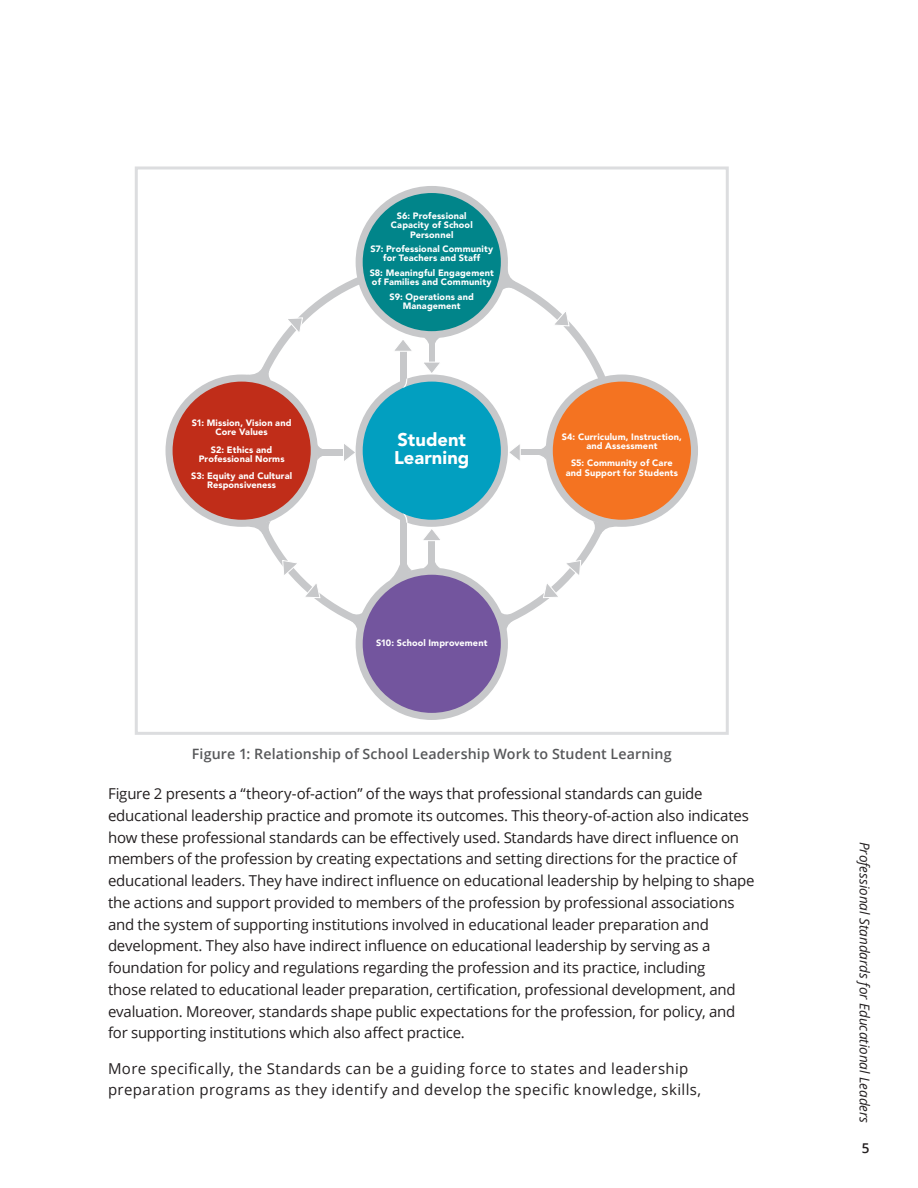
<style>
.page{position:relative;width:918px;height:1188px;background:#fff}
.page>*{position:absolute;margin:0;border:0;box-sizing:border-box;transform-origin:0 0}
.t1{font:900 18.3px/18.3px "Avenir LT Std";color:#fff}
.t2{font:15px/21.8px "Open Sans";letter-spacing:-.015em;color:#231f20}
.t3{font:15px/21.8px "Open Sans";letter-spacing:.025em;color:#231f20}
.t4{font:600 14.25px "Open Sans";letter-spacing:.01em;color:#57585a}
.t5{font:italic 13.5px "Open Sans";color:#231f20}
.t6{font:600 13.5px "Open Sans";color:#231f20}
.t7{font:900 9.15px/9.1px "Avenir LT Std";letter-spacing:.01em;color:#fff;text-align:center}
</style>
<div class="page">
<svg style="left:243px;top:262px;width:377px;height:359px"></svg>
<div style="left:400px;top:349px;width:6px;height:236px;background:#c7c8ca"></div>
<svg style="left:391px;top:337px;width:23px;height:16px"></svg>
<div style="left:302px;top:449px;width:44px;height:7px;background:#c7c8ca"></div>
<svg style="left:342px;top:441px;width:15px;height:22px"></svg>
<div style="left:518px;top:449px;width:42px;height:6px;background:#c7c8ca"></div>
<svg style="left:507px;top:441px;width:15px;height:22px"></svg>
<div style="left:166px;top:375px;width:152px;height:152px;background:#c7c8ca;border-radius:50%"></div>
<div style="left:546px;top:375px;width:152px;height:152px;background:#c7c8ca;border-radius:50%"></div>
<div style="left:356px;top:186px;width:152px;height:152px;background:#c7c8ca;border-radius:50%"></div>
<div style="left:356px;top:568px;width:152px;height:152px;background:#c7c8ca;border-radius:50%"></div>
<div style="left:356px;top:375px;width:152px;height:152px;background:#c7c8ca;border-radius:50%"></div>
<div style="left:173px;top:382px;width:138px;height:138px;background:#c02d19;border-radius:50%"></div>
<div style="left:363px;top:193px;width:138px;height:138px;background:#01858a;border-radius:50%"></div>
<div style="left:553px;top:382px;width:138px;height:138px;background:#f47321;border-radius:50%"></div>
<div style="left:363px;top:575px;width:138px;height:138px;background:#73559e;border-radius:50%"></div>
<div style="left:363px;top:382px;width:138px;height:138px;background:#029fc0;border-radius:50%"></div>
<svg style="left:285px;top:317px;width:19px;height:18px"></svg>
<svg style="left:552px;top:308px;width:18px;height:19px"></svg>
<svg style="left:282px;top:559px;width:39px;height:40px"></svg>
<svg style="left:542px;top:559px;width:40px;height:40px"></svg>
<svg style="left:390px;top:547px;width:22px;height:33px"></svg>
<svg style="left:538px;top:444px;width:9px;height:17px"></svg>
<svg style="left:317px;top:444px;width:8px;height:17px"></svg>
<svg style="left:247px;top:367px;width:24px;height:13px"></svg>
<svg style="left:503px;top:266px;width:12px;height:24px"></svg>
<svg style="left:500px;top:612px;width:13px;height:24px"></svg>
<svg style="left:350px;top:612px;width:13px;height:23px"></svg>
<svg style="left:593px;top:521px;width:24px;height:13px"></svg>
<svg style="left:247px;top:521px;width:24px;height:13px"></svg>
<svg style="left:403px;top:378px;width:5px;height:10px"></svg>
<svg style="left:403px;top:513px;width:5px;height:10px"></svg>
<div style="left:135px;top:166px;width:594px;height:569px;border:3px solid #dcdddf"></div>
<p class="t7" style="left:192px;top:419px;width:101px">S1: Mission, Vision and<br>Core Values</p>
<p class="t7" style="left:199px;top:446px;width:87px">S2: Ethics and<br>Professional Norms</p>
<p class="t7" style="left:191px;top:472px;width:103px">S3: Equity and Cultural<br>Responsiveness</p>
<p class="t7" style="left:391px;top:212px;width:83px">S6: Professional<br>Capacity of School<br>Personnel</p>
<p class="t7" style="left:370px;top:245px;width:124px">S7: Professional Community for Teachers and Staff</p>
<p class="t7" style="left:370px;top:269px;width:126px;text-align:left">S8: Meaningful Engagement of Families and Community</p>
<p class="t7" style="left:390px;top:293px;width:86px">S9: Operations and<br>Management</p>
<p class="t1" style="left:394px;top:432px;width:77px">Student<br>Learning</p>
<p class="t7" style="left:562px;top:433px;width:121px">S4: Curriculum, Instruction, and Assessment</p>
<p class="t7" style="left:566px;top:459px;width:114px">S5: Community of Care and Support for Students</p>
<p class="t7" style="left:376px;top:639px;width:113px">S10: School Improvement</p>
<p class="t4" style="left:192px;top:748px;width:481px">Figure 1: Relationship of School Leadership Work to Student Learning</p>
<p class="t2" style="left:108px;top:784px;width:648px">Figure 2 presents a “theory-of-action” of the ways that professional standards can guide educational leadership practice and promote its outcomes. This theory-of-action also indicates how these professional standards can be effectively used. Standards have direct influence on members of the profession by creating expectations and setting directions for the practice of educational leaders. They have indirect influence on educational leadership by helping to shape the actions and support provided to members of the profession by professional associations and the system of supporting institutions involved in educational leader preparation and development. They also have indirect influence on educational leadership by serving as a foundation for policy and regulations regarding the profession and its practice, including<br>those related to educational leader preparation, certification, professional development, and evaluation. Moreover, standards shape public expectations for the profession, for policy, and for supporting institutions which also affect practice.</p>
<p class="t3" style="left:108px;top:1057px;width:595px">More specifically, the Standards can be a guiding force to states and leadership preparation programs as they identify and develop the specific knowledge, skills,</p>
<p class="t5" style="left:870px;top:842px;width:283px;rotate:90deg">Professional Standards for Educational Leaders</p>
<p class="t6" style="left:862px;top:1143px;width:9px">5</p>
</div>
